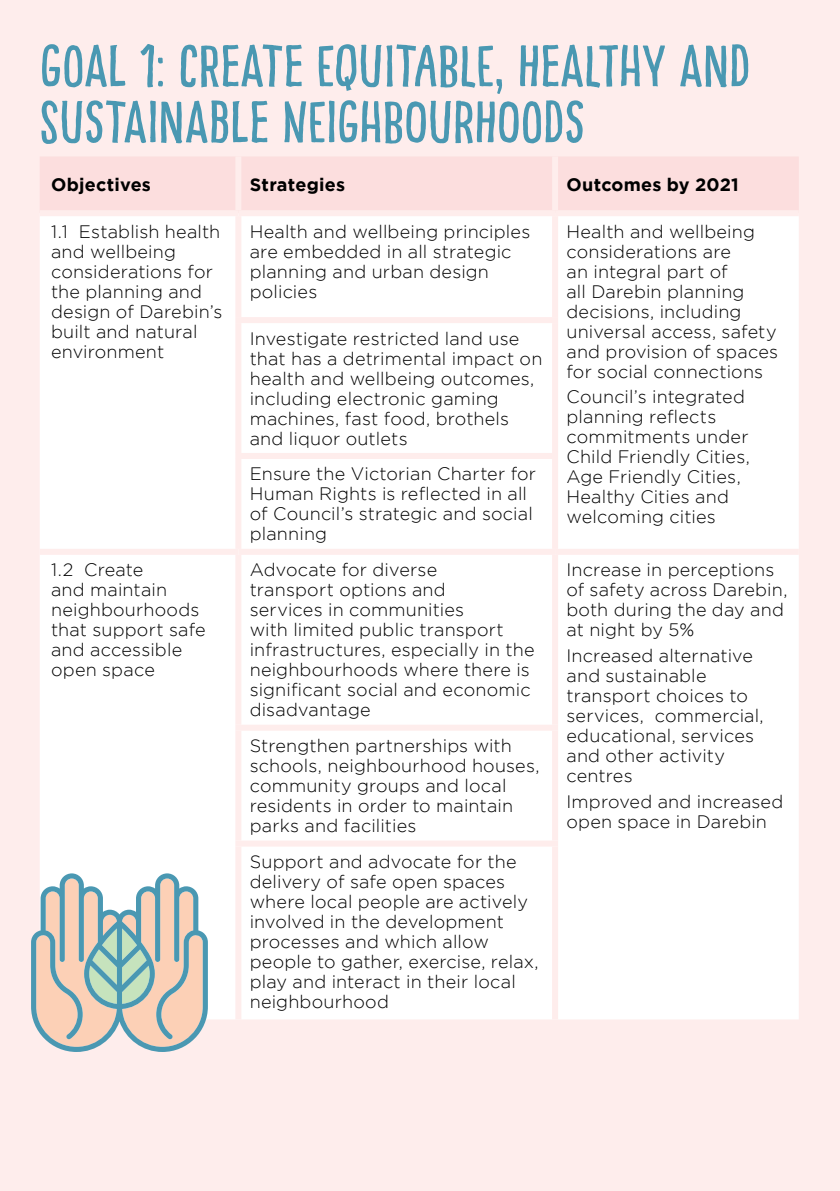
<style>
.page{position:relative;width:840px;height:1191px;background:#fff}
.page>*{position:absolute;margin:0;border:0;box-sizing:border-box;transform-origin:0 0}
.t1{font:58px/56px "Pinto NO 01";letter-spacing:-.005em;color:#4a98b2}
.t2{font:300 18px/20px "Gotham";letter-spacing:.01em;color:#000}
.t3{font:700 18px "Gotham";letter-spacing:.01em;color:#000}
</style>
<div class="page">
<hr style="left:839px;top:0;width:1px;height:1191px;background:#faf7e4">
<div style="left:0;top:0;width:839px;height:1191px;background:#feedec"></div>
<div style="left:40px;top:157px;width:758px;height:53px;background:#fcdede"></div>
<div style="left:40px;top:216px;width:758px;height:803px;background:#fff"></div>
<div style="left:235px;top:216px;width:6px;height:101px;background:#feedec"></div>
<div style="left:551px;top:216px;width:6px;height:101px;background:#feedec"></div>
<div style="left:235px;top:317px;width:322px;height:6px;background:#feedec"></div>
<div style="left:235px;top:323px;width:6px;height:130px;background:#feedec"></div>
<div style="left:551px;top:323px;width:6px;height:130px;background:#feedec"></div>
<div style="left:235px;top:453px;width:322px;height:6px;background:#feedec"></div>
<div style="left:235px;top:459px;width:6px;height:90px;background:#feedec"></div>
<div style="left:551px;top:459px;width:6px;height:90px;background:#feedec"></div>
<div style="left:40px;top:549px;width:198px;height:6px;background:#feedec"></div>
<div style="left:238px;top:549px;width:316px;height:6px;background:#feedec"></div>
<div style="left:235px;top:555px;width:6px;height:169px;background:#feedec"></div>
<div style="left:554px;top:549px;width:244px;height:6px;background:#feedec"></div>
<div style="left:551px;top:555px;width:6px;height:169px;background:#feedec"></div>
<div style="left:235px;top:724px;width:322px;height:6px;background:#feedec"></div>
<div style="left:235px;top:730px;width:6px;height:110px;background:#feedec"></div>
<div style="left:551px;top:730px;width:6px;height:110px;background:#feedec"></div>
<div style="left:235px;top:840px;width:322px;height:6px;background:#feedec"></div>
<div style="left:235px;top:846px;width:6px;height:173px;background:#feedec"></div>
<div style="left:551px;top:846px;width:6px;height:173px;background:#feedec"></div>
<div style="left:235px;top:156px;width:6px;height:54px;background:#feedec"></div>
<div style="left:551px;top:156px;width:6px;height:54px;background:#feedec"></div>
<svg style="left:31px;top:873px;width:177px;height:179px;background:#c6c8c1"></svg>
<h1 class="t1" style="left:40px;top:39px;width:712px">GOAL 1: CREATE EQUITABLE, HEALTHY AND<br>SUSTAINABLE NEIGHBOURHOODS</h1>
<p class="t3" style="left:51px;top:175px;width:101px">Objectives</p>
<p class="t3" style="left:249px;top:175px;width:97px">Strategies</p>
<p class="t3" style="left:566px;top:175px;width:174px">Outcomes by 2021</p>
<p class="t2" style="left:51px;top:221px;width:173px">1.1 Establish health and wellbeing considerations for the planning and design of Darebin’s built and natural environment</p>
<p class="t2" style="left:249px;top:221px;width:282px">Health and wellbeing principles are embedded in all strategic planning and urban design policies</p>
<p class="t2" style="left:566px;top:221px;width:213px">Health and wellbeing considerations are<br>an integral part of<br>all Darebin planning decisions, including universal access, safety and provision of spaces for social connections</p>
<p class="t2" style="left:566px;top:387px;width:185px">Council’s integrated planning reflects commitments under<br>Child Friendly Cities,<br>Age Friendly Cities,<br>Healthy Cities and welcoming cities</p>
<p class="t2" style="left:249px;top:328px;width:294px">Investigate restricted land use that has a detrimental impact on health and wellbeing outcomes, including electronic gaming machines, fast food, brothels and liquor outlets</p>
<p class="t2" style="left:249px;top:464px;width:288px">Ensure the Victorian Charter for<br>Human Rights is reflected in all of Council’s strategic and social planning</p>
<p class="t2" style="left:51px;top:559px;width:156px">1.2 Create<br>and maintain neighbourhoods that support safe and accessible open space</p>
<p class="t2" style="left:249px;top:559px;width:286px">Advocate for diverse<br>transport options and<br>services in communities<br>with limited public transport infrastructures, especially in the neighbourhoods where there is significant social and economic disadvantage</p>
<p class="t2" style="left:566px;top:559px;width:222px">Increase in perceptions of safety across Darebin, both during the day and at night by 5%</p>
<p class="t2" style="left:566px;top:645px;width:199px">Increased alternative and sustainable transport choices to services, commercial, educational, services and other activity centres</p>
<p class="t2" style="left:566px;top:791px;width:218px">Improved and increased open space in Darebin</p>
<p class="t2" style="left:249px;top:735px;width:291px">Strengthen partnerships with schools, neighbourhood houses, community groups and local residents in order to maintain parks and facilities</p>
<p class="t2" style="left:249px;top:851px;width:290px">Support and advocate for the delivery of safe open spaces where local people are actively involved in the development processes and which allow people to gather, exercise, relax, play and interact in their local neighbourhood</p>
</div>
